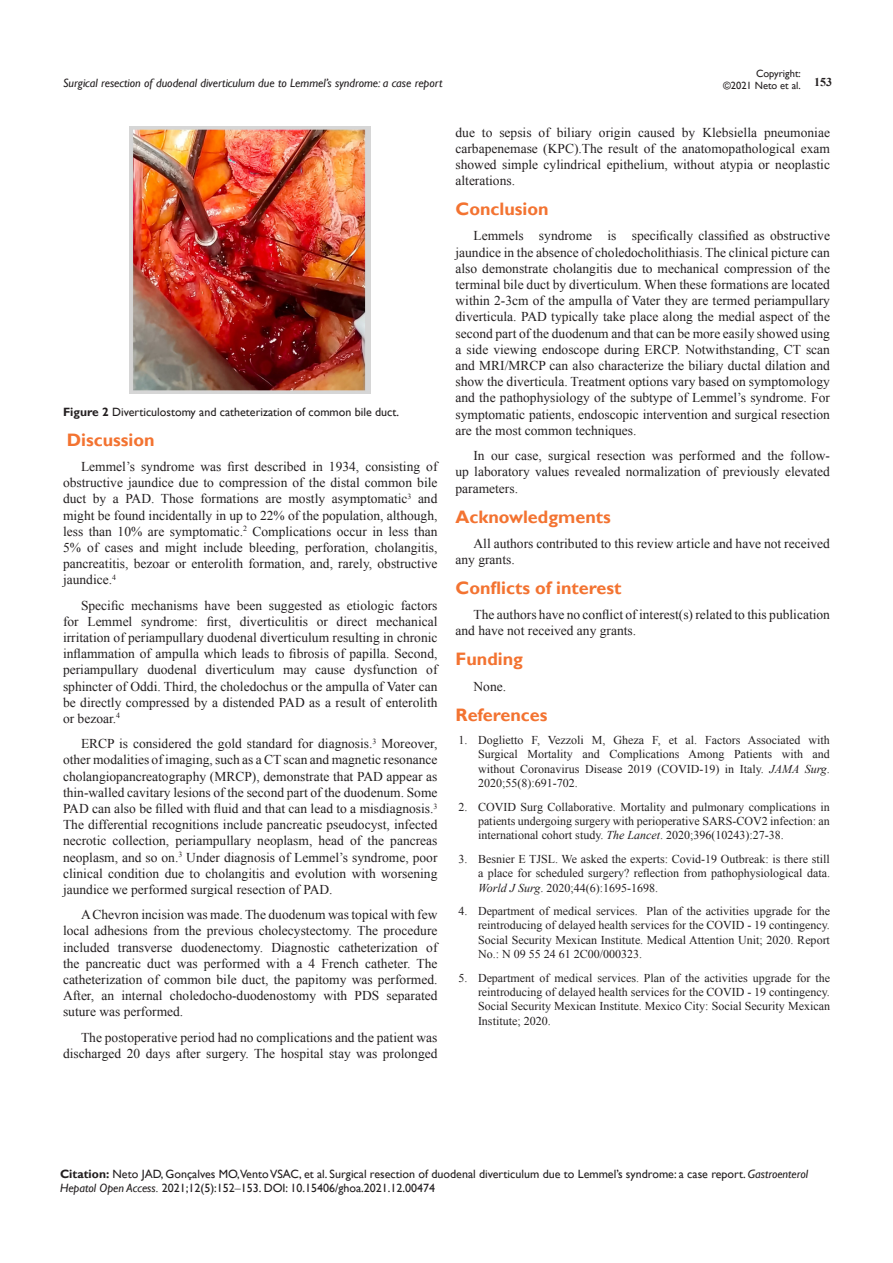
<style>
.page{position:relative;width:893px;height:1263px;background:#fff}
.page>*{position:absolute;margin:0;border:0;box-sizing:border-box;transform-origin:0 0}
.t1{font:700 18px "Gill Sans";color:#f37331}
.t2{font:13.5px/16.2px "Times New Roman";color:#231f20;text-align:justify}
.t3{font:12px/14.4px "Times New Roman";color:#231f20;text-align:justify}
.Citation{font:12px/14.4px "Gill Sans";color:#231f20}
.t4{font:italic 12px "Gill Sans";color:#231f20}
.t5{font:700 12px "Times New Roman";color:#231f20}
.t6{font:10.5px/12.6px "Gill Sans";color:#231f20;text-align:right}
.s1{font-weight:700}
.s2{font-style:italic}
.s3{font-family:"Times New Roman"}
</style>
<div class="page">
<img style="left:130px;top:127px;width:241px;height:266px">
<p class="t6" style="left:723px;top:67px;width:79px">Copyright:<br>©2021 Neto et al.</p>
<p class="t4" style="left:63px;top:76px;width:381px">Surgical resection of duodenal diverticulum due to Lemmel’s syndrome: a case report</p>
<p class="t5" style="left:814px;top:73px;width:19px">153</p>
<p class="Citation" style="left:63px;top:405px;width:337px"><span class="s1">Figure 2</span> Diverticulostomy and catheterization of common bile duct.</p>
<p class="t1" style="left:67px;top:429px;width:89px">Discussion</p>
<p class="t2" style="left:63px;top:458px;width:376px;text-indent:18px">Lemmel’s syndrome was first described in 1934, consisting of obstructive jaundice due to compression of the distal common bile duct by a PAD. Those formations are mostly asymptomatic<sup>3</sup> and might be found incidentally in up to 22% of the population, although, less than 10% are symptomatic.<sup>2</sup> Complications occur in less than 5% of cases and might include bleeding, perforation, cholangitis, pancreatitis, bezoar or enterolith formation, and, rarely, obstructive jaundice.<sup>4</sup></p>
<p class="t2" style="left:63px;top:597px;width:376px;text-indent:18px">Specific mechanisms have been suggested as etiologic factors for Lemmel syndrome: first, diverticulitis or direct mechanical irritation of periampullary duodenal diverticulum resulting in chronic inflammation of ampulla which leads to fibrosis of papilla. Second, periampullary duodenal diverticulum may cause dysfunction of sphincter of Oddi. Third, the choledochus or the ampulla of Vater can be directly compressed by a distended PAD as a result of enterolith or bezoar.<sup>4</sup></p>
<p class="t2" style="left:63px;top:735px;width:376px;text-indent:18px">ERCP is considered the gold standard for diagnosis.<sup>3</sup> Moreover, other modalities of imaging, such as a CT scan and magnetic resonance cholangiopancreatography (MRCP), demonstrate that PAD appear as thin-walled cavitary lesions of the second part of the duodenum. Some PAD can also be filled with fluid and that can lead to a misdiagnosis.<sup>3<br></sup>The differential recognitions include pancreatic pseudocyst, infected necrotic collection, periampullary neoplasm, head of the pancreas neoplasm, and so on.<sup>3</sup> Under diagnosis of Lemmel’s syndrome, poor clinical condition due to cholangitis and evolution with worsening jaundice we performed surgical resection of PAD.</p>
<p class="t2" style="left:63px;top:906px;width:376px;text-indent:18px">A Chevron incision was made. The duodenum was topical with few local adhesions from the previous cholecystectomy. The procedure included transverse duodenectomy. Diagnostic catheterization of the pancreatic duct was performed with a 4 French catheter. The catheterization of common bile duct, the papitomy was performed.<br>After, an internal choledocho-duodenostomy with PDS separated suture was performed.</p>
<p class="t2" style="left:63px;top:1029px;width:376px;text-align:right">The postoperative period had no complications and the patient was discharged 20 days after surgery. The hospital stay was prolonged</p>
<p class="t2" style="left:455px;top:124px;width:376px">due to sepsis of biliary origin caused by Klebsiella pneumoniae carbapenemase (KPC).The result of the anatomopathological exam showed simple cylindrical epithelium, without atypia or neoplastic alterations.</p>
<p class="t1" style="left:455px;top:198px;width:95px">Conclusion</p>
<p class="t2" style="left:455px;top:228px;width:376px;text-indent:18px">Lemmels syndrome is specifically classified as obstructive jaundice in the absence of choledocholithiasis. The clinical picture can also demonstrate cholangitis due to mechanical compression of the terminal bile duct by diverticulum. When these formations are located within 2-3cm of the ampulla of Vater they are termed periampullary diverticula. PAD typically take place along the medial aspect of the second part of the duodenum and that can be more easily showed using a side viewing endoscope during ERCP. Notwithstanding, CT scan and MRI/MRCP can also characterize the biliary ductal dilation and show the diverticula. Treatment options vary based on symptomology and the pathophysiology of the subtype of Lemmel’s syndrome. For symptomatic patients, endoscopic intervention and surgical resection are the most common techniques.</p>
<p class="t2" style="left:455px;top:447px;width:376px;text-indent:18px">In our case, surgical resection was performed and the follow&shy;up laboratory values revealed normalization of previously elevated parameters.</p>
<p class="t1" style="left:455px;top:506px;width:157px">Acknowledgments</p>
<p class="t2" style="left:455px;top:535px;width:376px;text-indent:18px">All authors contributed to this review article and have not received any grants.</p>
<p class="t1" style="left:455px;top:577px;width:168px">Conflicts of interest</p>
<p class="t2" style="left:455px;top:606px;width:376px;text-indent:18px">The authors have no conflict of interest(s) related to this publication and have not received any grants.</p>
<p class="t1" style="left:455px;top:648px;width:69px">Funding</p>
<p class="t2" style="left:473px;top:678px;width:34px">None.</p>
<p class="t1" style="left:455px;top:704px;width:94px">References</p>
<p class="t3" style="left:478px;top:732px;width:353px;text-indent:-20px">1. Doglietto F, Vezzoli M, Gheza F, et al. Factors Associated with Surgical Mortality and Complications Among Patients with and without Coronavirus Disease 2019 (COVID-19) in Italy. <span class="s2">JAMA Surg</span>.<br>2020;55(8):691-702.</p>
<p class="t3" style="left:478px;top:799px;width:353px;text-indent:-20px">2. COVID Surg Collaborative. Mortality and pulmonary complications in patients undergoing surgery with perioperative SARS-COV2 infection: an international cohort study. <span class="s2">The Lancet</span>. 2020;396(10243):27-38.</p>
<p class="t3" style="left:478px;top:851px;width:353px;text-indent:-20px">3. Besnier E TJSL. We asked the experts: Covid-19 Outbreak: is there still a place for scheduled surgery? reflection from pathophysiological data.<br><span class="s2">World J Surg</span>. 2020;44(6):1695-1698.</p>
<p class="t3" style="left:478px;top:903px;width:353px;text-indent:-20px">4. Department of medical services. Plan of the activities upgrade for the reintroducing of delayed health services for the COVID - 19 contingency.<br>Social Security Mexican Institute. Medical Attention Unit; 2020. Report No.: N 09 55 24 61 2C00/000323.</p>
<p class="t3" style="left:478px;top:970px;width:353px;text-indent:-20px">5. Department of medical services. Plan of the activities upgrade for the reintroducing of delayed health services for the COVID - 19 contingency.<br>Social Security Mexican Institute. Mexico City: Social Security Mexican Institute; 2020.</p>
<p class="Citation" style="left:60px;top:1167px;width:749px"><span class="s1">Citation:</span> Neto JAD, Gonçalves MO,Vento VSAC, et al. Surgical resection of duodenal diverticulum due to Lemmel’s syndrome: a case report. <span class="s2">Gastroenterol<br>Hepatol Open Access.</span> 2021;12(5):152<span class="s3">‒</span>153. DOI: 10.15406/ghoa.2021.12.00474</p>
</div>
